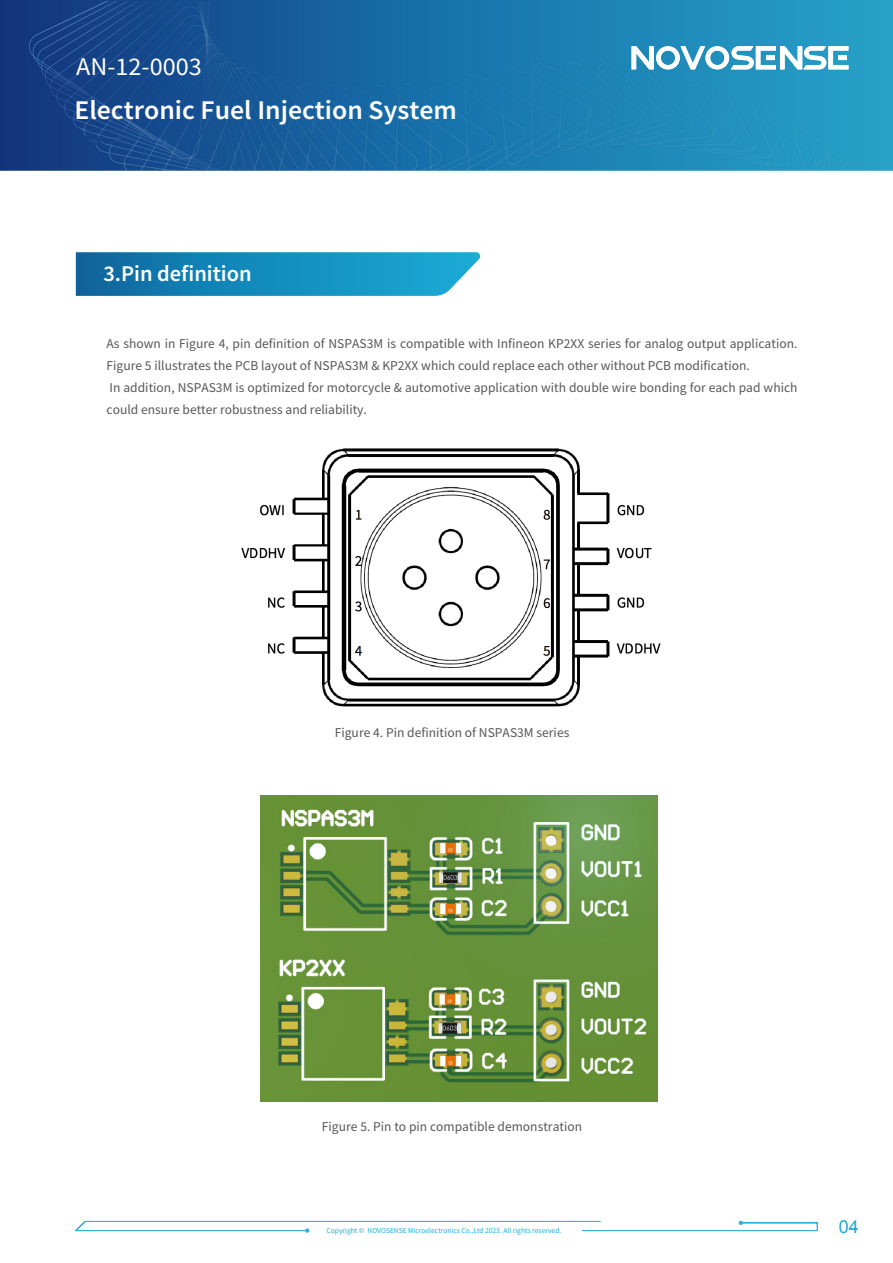
<style>
.page{position:relative;width:893px;height:1263px;background:#fff}
.page>*{position:absolute;margin:0;border:0;box-sizing:border-box;transform-origin:0 0}
.t1{font:600 27px "Source Sans Pro";color:#fff}
.t2{font:25.5px "Source Sans Pro";color:#fff}
.t3{font:600 22.5px "Source Sans Pro";color:#fff}
.t4{font:18px "Arial";color:#1ca9d4}
.t5{font:13.5px/21.8px "Source Sans Pro";color:#585757}
.t6{font:7.5px "Source Sans Pro";color:#1eadd6}
</style>
<div class="page">
<img style="left:0;top:0;width:893px;height:170px">
<svg style="left:76px;top:252px;width:405px;height:44px;background:#1f8fbe"></svg>
<svg style="left:632px;top:46px;width:216px;height:23px"></svg>
<svg style="left:74px;top:1221px;width:744px;height:12px"></svg>
<img style="left:261px;top:795px;width:396px;height:307px">
<img style="left:241px;top:448px;width:420px;height:259px">
<h2 class="t2" style="left:76px;top:51px;width:127px">AN-12-0003</h2>
<h1 class="t1" style="left:74px;top:92px;width:384px">Electronic Fuel Injection System</h1>
<h3 class="t3" style="left:103px;top:258px;width:150px">3.Pin definition</h3>
<p class="t5" style="left:107px;top:333px;width:692px">As shown in Figure 4, pin definition of NSPAS3M is compatible with Infineon KP2XX series for analog output application.<br>Figure 5 illustrates the PCB layout of NSPAS3M &amp; KP2XX which could replace each other without PCB modification.<br>In addition, NSPAS3M is optimized for motorcycle &amp; automotive application with double wire bonding for each pad which could ensure better robustness and reliability.</p>
<p class="t5" style="left:335px;top:721px;width:236px">Figure 4. Pin definition of NSPAS3M series</p>
<p class="t5" style="left:322px;top:1116px;width:262px">Figure 5. Pin to pin compatible demonstration</p>
<p class="t6" style="left:327px;top:1226px;width:236px">Copyright © NOVOSENSE Microelectronics Co.,Ltd 2023. All rights reserved.</p>
<h3 class="t4" style="left:839px;top:1215px;width:22px">04</h3>
</div>
